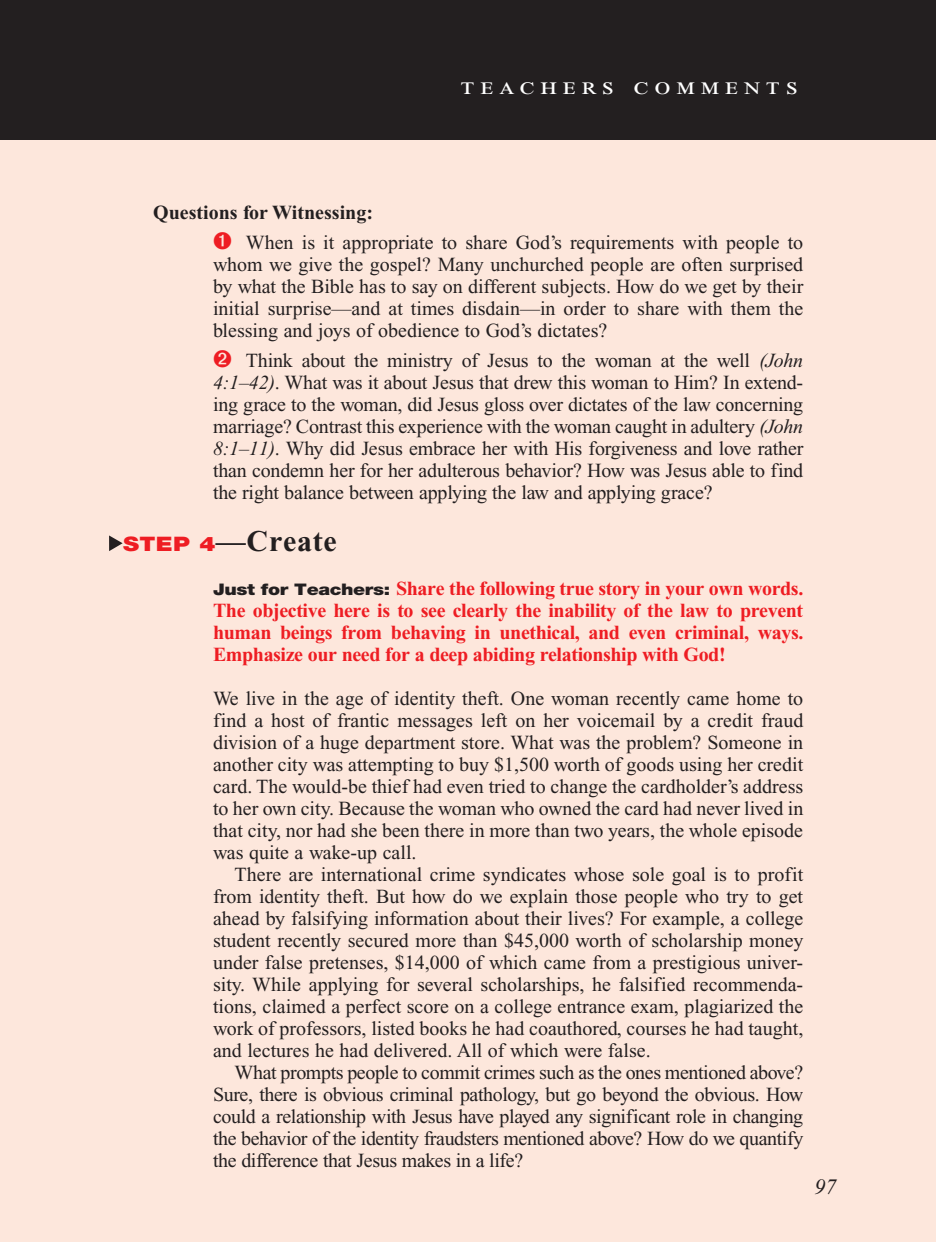
<style>
.page{position:relative;width:936px;height:1260px;background:#fff}
.page>*{position:absolute;margin:0;border:0;box-sizing:border-box;transform-origin:0 0}
.T_Aim_bodyXindent{font:700 30px "Times New Roman PS Std";letter-spacing:.025em;color:#231f20}
.Teachers_Comments_He{font:24px "Times New Roman PS Std";letter-spacing:.2em;color:#fff;scale:1.2 1}
.PageNumbers{font:italic 22px "Times New Roman PS Std";color:#231f20}
.Objectives_Body_Text{font:20px/22px "Times New Roman PS Std";color:#231f20;text-align:justify}
.Bulleted_Points1{font:20px/22px "Times New Roman PS Std";color:#231f20;text-align:justify}
.Objectives_Body_Text-2{font:700 20px/22px "Times New Roman PS Std";letter-spacing:-.02em;color:#ee1d23;text-align:justify}
.Roman_Numeral_Sub_He{font:700 20px "Times New Roman PS Std";color:#231f20}
.s1{font-style:italic}
.s2{font-family:"Helvetica Neue LT Std";font-weight:900;font-size:20px;color:#ee1d23}
.s3{font-family:"Helvetica Neue LT Std";font-weight:900;font-size:16px;color:#231f20}
</style>
<div class="page">
<div style="left:0;top:134px;width:936px;height:1108px;background:#fde7dc"></div>
<svg style="left:109px;top:535px;width:14px;height:16px"></svg>
<div style="left:0;top:0;width:936px;height:140px;background:#231f20"></div>
<p class="Teachers_Comments_He" style="left:461px;top:73px;width:283px">teachers comments</p>
<p class="Roman_Numeral_Sub_He" style="left:153px;top:202px;width:221px">Questions for Witnessing:</p>
<p class="Bulleted_Points1" style="left:213px;top:232px;width:592px;text-indent:33px">When is it appropriate to share God’s requirements with people to whom we give the gospel? Many unchurched people are often surprised by what the Bible has to say on different subjects. How do we get by their initial surprise—and at times disdain—in order to share with them the blessing and joys of obedience to God’s dictates?</p>
<p class="Bulleted_Points1" style="left:213px;top:350px;width:592px;text-indent:33px">Think about the ministry of Jesus to the woman at the well <span class="s1">(John 4:1–42)</span>. What was it about Jesus that drew this woman to Him? In extend&shy;ing grace to the woman, did Jesus gloss over dictates of the law concerning marriage? Contrast this experience with the woman caught in adultery <span class="s1">(John 8:1–11)</span>. Why did Jesus embrace her with His forgiveness and love rather than condemn her for her adulterous behavior? How was Jesus able to find the right balance between applying the law and applying grace?</p>
<p class="T_Aim_bodyXindent" style="left:123px;top:524px;width:215px"><span class="s2">STEP 4</span>—Create</p>
<p class="Objectives_Body_Text-2" style="left:213px;top:578px;width:592px"><span class="s3">Just for Teachers:</span> Share the following true story in your own words.<br>The objective here is to see clearly the inability of the law to prevent human beings from behaving in unethical, and even criminal, ways.<br>Emphasize our need for a deep abiding relationship with God!</p>
<p class="Objectives_Body_Text" style="left:213px;top:688px;width:592px">We live in the age of identity theft. One woman recently came home to find a host of frantic messages left on her voicemail by a credit fraud division of a huge department store. What was the problem? Someone in another city was attempting to buy $1,500 worth of goods using her credit card. The would-be thief had even tried to change the cardholder’s address to her own city. Because the woman who owned the card had never lived in that city, nor had she been there in more than two years, the whole episode was quite a wake-up call.</p>
<p class="Objectives_Body_Text" style="left:213px;top:864px;width:592px;text-indent:22px">There are international crime syndicates whose sole goal is to profit from identity theft. But how do we explain those people who try to get ahead by falsifying information about their lives? For example, a college student recently secured more than $45,000 worth of scholarship money under false pretenses, $14,000 of which came from a prestigious univer&shy;sity. While applying for several scholarships, he falsified recommenda&shy;tions, claimed a perfect score on a college entrance exam, plagiarized the work of professors, listed books he had coauthored, courses he had taught, and lectures he had delivered. All of which were false.</p>
<p class="Objectives_Body_Text" style="left:213px;top:1062px;width:592px;text-indent:22px">What prompts people to commit crimes such as the ones mentioned above?<br>Sure, there is obvious criminal pathology, but go beyond the obvious. How could a relationship with Jesus have played any significant role in changing the behavior of the identity fraudsters mentioned above? How do we quantify the difference that Jesus makes in a life?</p>
<p class="PageNumbers" style="left:815px;top:1175px;width:23px">97</p>
</div>
